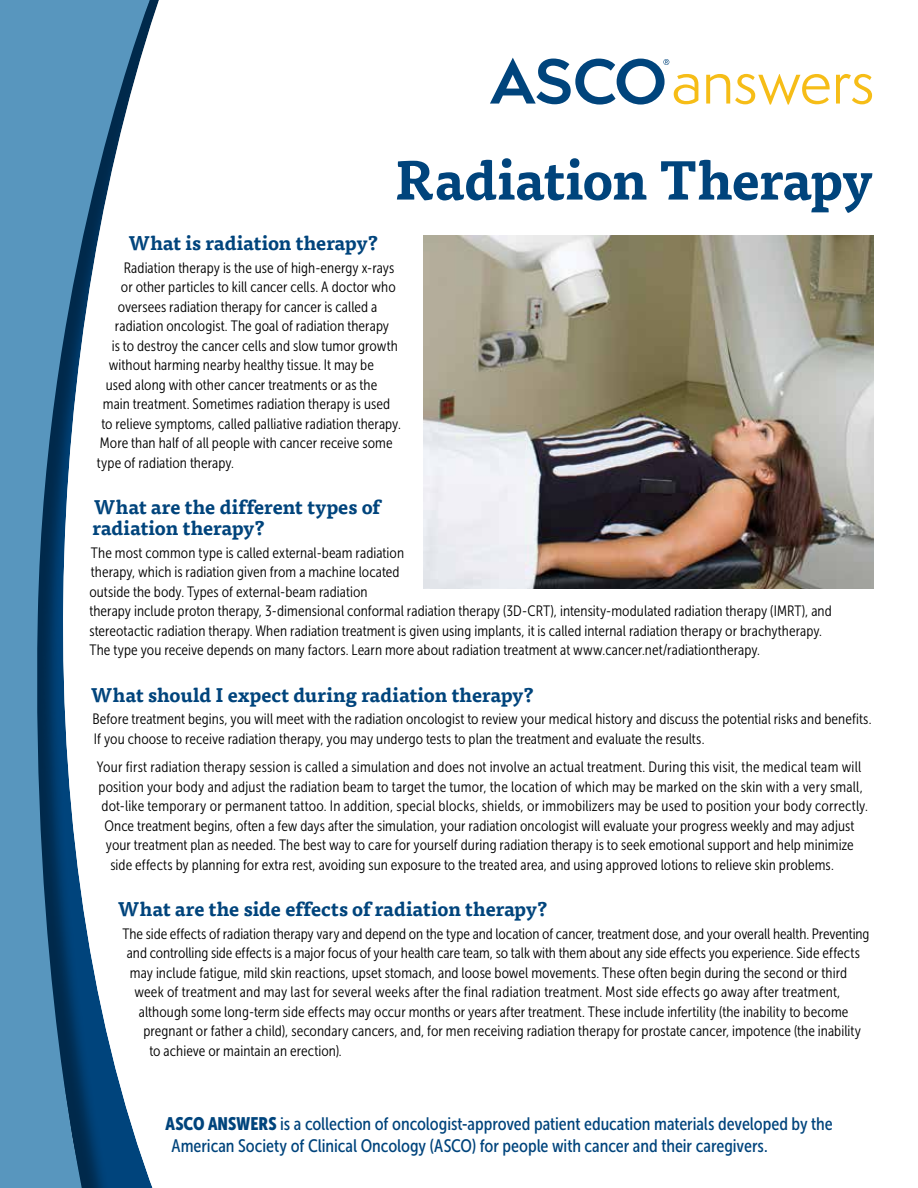
<style>
.page{position:relative;width:918px;height:1188px;background:#fff}
.page>*{position:absolute;margin:0;border:0;box-sizing:border-box;transform-origin:0 0}
.t1{font:700 54px "Tisa Pro";letter-spacing:-.005em;color:#00447c}
.t2{font:700 19.5px/21px "Tisa Pro";color:#00447c}
.t3{font:18px/22.5px "Museo Sans Cond 500";letter-spacing:-.005em;color:#00447c}
.t4{font:15px/19.5px "Museo Sans Cond 300";letter-spacing:.005em;color:#000}
.s1{font-family:"Museo Sans Cond 900"}
</style>
<div class="page">
<svg style="left:0;top:0;width:155px;height:1188px"></svg>
<svg style="left:490px;top:58px;width:208px;height:47px"></svg>
<svg style="left:706px;top:74px;width:124px;height:31px"></svg>
<svg style="left:836px;top:74px;width:36px;height:30px"></svg>
<img style="left:423px;top:236px;width:450px;height:352px">
<h1 class="t1" style="left:395px;top:137px;width:480px">Radiation Therapy</h1>
<h2 class="t2" style="left:128px;top:232px;width:251px">What is radiation therapy?</h2>
<p class="t4" style="left:124px;top:258px;width:272px">Radiation therapy is the use of high-energy x-rays</p>
<p class="t4" style="left:121px;top:277px;width:276px">or other particles to kill cancer cells. A doctor who</p>
<p class="t4" style="left:118px;top:297px;width:261px">oversees radiation therapy for cancer is called a</p>
<p class="t4" style="left:115px;top:316px;width:276px">radiation oncologist. The goal of radiation therapy</p>
<p class="t4" style="left:112px;top:336px;width:288px">is to destroy the cancer cells and slow tumor growth</p>
<p class="t4" style="left:109px;top:355px;width:267px">without harming nearby healthy tissue. It may be</p>
<p class="t4" style="left:106px;top:375px;width:273px">used along with other cancer treatments or as the</p>
<p class="t4" style="left:103px;top:394px;width:289px">main treatment. Sometimes radiation therapy is used</p>
<p class="t4" style="left:101px;top:414px;width:301px">to relieve symptoms, called palliative radiation therapy.</p>
<p class="t4" style="left:100px;top:433px;width:294px">More than half of all people with cancer receive some</p>
<p class="t4" style="left:97px;top:453px;width:139px">type of radiation therapy.</p>
<h2 class="t2" style="left:92px;top:496px;width:289px">What are the different types of radiation therapy?</h2>
<p class="t4" style="left:89px;top:543px;width:744px">The most common type is called external-beam radiation<br>therapy, which is radiation given from a machine located<br>outside the body. Types of external-beam radiation<br>therapy include proton therapy, 3-dimensional conformal radiation therapy (3D-CRT), intensity-modulated radiation therapy (IMRT), and stereotactic radiation therapy. When radiation treatment is given using implants, it is called internal radiation therapy or brachytherapy.<br>The type you receive depends on many factors. Learn more about radiation treatment at www.cancer.net/radiationtherapy.</p>
<h2 class="t2" style="left:91px;top:683px;width:445px">What should I expect during radiation therapy?</h2>
<p class="t4" style="left:92px;top:709px;width:781px">Before treatment begins, you will meet with the radiation oncologist to review your medical history and discuss the potential risks and benefits.<br>If you choose to receive radiation therapy, you may undergo tests to plan the treatment and evaluate the results.</p>
<p class="t4" style="left:97px;top:757px;width:766px">Your first radiation therapy session is called a simulation and does not involve an actual treatment. During this visit, the medical team will</p>
<p class="t4" style="left:98px;top:777px;width:766px">position your body and adjust the radiation beam to target the tumor, the location of which may be marked on the skin with a very small,</p>
<p class="t4" style="left:101px;top:796px;width:768px">dot-like temporary or permanent tattoo. In addition, special blocks, shields, or immobilizers may be used to position your body correctly.</p>
<p class="t4" style="left:104px;top:816px;width:751px">Once treatment begins, often a few days after the simulation, your radiation oncologist will evaluate your progress weekly and may adjust</p>
<p class="t4" style="left:106px;top:835px;width:749px">your treatment plan as needed. The best way to care for yourself during radiation therapy is to seek emotional support and help minimize</p>
<p class="t4" style="left:110px;top:855px;width:725px">side effects by planning for extra rest, avoiding sun exposure to the treated area, and using approved lotions to relieve skin problems.</p>
<h2 class="t2" style="left:118px;top:898px;width:431px">What are the side effects of radiation therapy?</h2>
<p class="t4" style="left:122px;top:924px;width:749px">The side effects of radiation therapy vary and depend on the type and location of cancer, treatment dose, and your overall health. Preventing</p>
<p class="t4" style="left:127px;top:943px;width:735px">and controlling side effects is a major focus of your health care team, so talk with them about any side effects you experience. Side effects</p>
<p class="t4" style="left:130px;top:963px;width:719px">may include fatigue, mild skin reactions, upset stomach, and loose bowel movements. These often begin during the second or third</p>
<p class="t4" style="left:134px;top:982px;width:708px">week of treatment and may last for several weeks after the final radiation treatment. Most side effects go away after treatment,</p>
<p class="t4" style="left:139px;top:1002px;width:711px">although some long-term side effects may occur months or years after treatment. These include infertility (the inability to become</p>
<p class="t4" style="left:143px;top:1021px;width:719px">pregnant or father a child), secondary cancers, and, for men receiving radiation therapy for prostate cancer, impotence (the inability</p>
<p class="t4" style="left:149px;top:1041px;width:194px">to achieve or maintain an erection).</p>
<p class="t3" style="left:172px;top:1112px;width:663px;text-indent:-6px"><span class="s1">ASCO ANSWERS</span> is a collection of oncologist-approved patient education materials developed by the<br>American Society of Clinical Oncology (ASCO) for people with cancer and their caregivers.</p>
</div>
